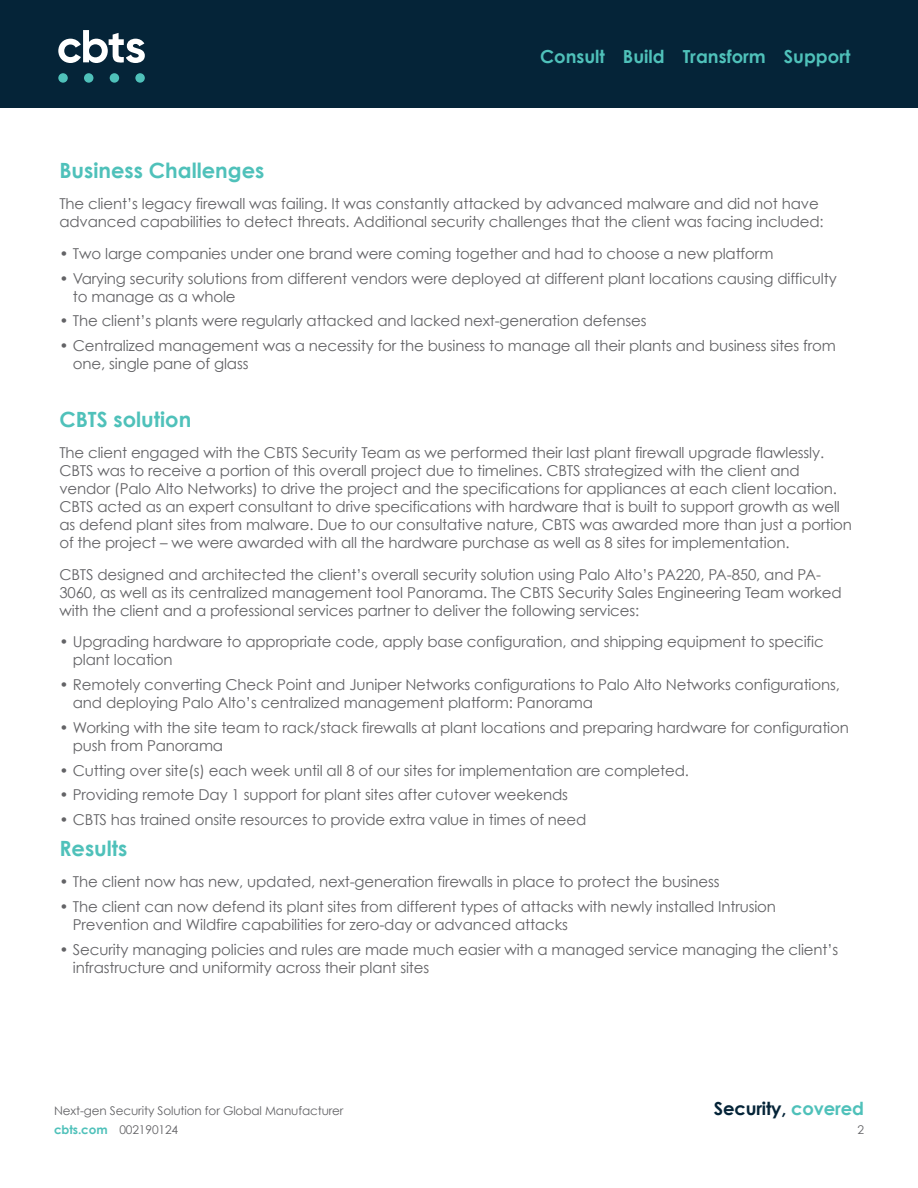
<style>
.page{position:relative;width:918px;height:1188px;background:#fff}
.page>*{position:absolute;margin:0;border:0;box-sizing:border-box;transform-origin:0 0}
.t1{font:700 21px "Century Gothic";color:#4fc1ba}
.t2{font:700 18px "Century Gothic";color:#4fc1ba}
.t3{font:700 18px "Century Gothic";letter-spacing:-.01em;color:#052438}
.body_copy{font:15px/18px "Century Gothic";letter-spacing:-.01em;color:#636366}
.t4{font:12px "Century Gothic";letter-spacing:-.01em;color:#636366}
.s1{color:#4fc1ba}
.s2{font-weight:700;color:#4fc1ba}
</style>
<div class="page">
<div style="left:0;top:0;width:918px;height:108px;background:#052438"></div>
<svg style="left:58px;top:30px;width:87px;height:33px"></svg>
<div style="left:58px;top:73px;width:10px;height:10px;background:#4fc1ba;border-radius:50%"></div>
<div style="left:84px;top:73px;width:9px;height:10px;background:#4fc1ba;border-radius:50%"></div>
<div style="left:110px;top:73px;width:9px;height:10px;background:#4fc1ba;border-radius:50%"></div>
<div style="left:135px;top:73px;width:10px;height:10px;background:#4fc1ba;border-radius:50%"></div>
<p class="t2" style="left:540px;top:45px;width:312px">Consult Build Transform Support</p>
<h3 class="t1" style="left:59px;top:157px;width:206px">Business Challenges</h3>
<h3 class="body_copy" style="left:59px;top:195px;width:766px">The client’s legacy firewall was failing. It was constantly attacked by advanced malware and did not have advanced capabilities to detect threats. Additional security challenges that the client was facing included:</h3>
<p class="body_copy" style="left:59px;top:244px;width:716px">• Two large companies under one brand were coming together and had to choose a new platform</p>
<p class="body_copy" style="left:73px;top:269px;width:765px;text-indent:-14px">• Varying security solutions from different vendors were deployed at different plant locations causing difficulty to manage as a whole</p>
<p class="body_copy" style="left:59px;top:312px;width:589px">• The client’s plants were regularly attacked and lacked next-generation defenses</p>
<p class="body_copy" style="left:73px;top:336px;width:764px;text-indent:-14px">• Centralized management was a necessity for the business to manage all their plants and business sites from one, single pane of glass</p>
<h3 class="t1" style="left:59px;top:406px;width:133px">CBTS solution</h3>
<p class="body_copy" style="left:59px;top:444px;width:794px">The client engaged with the CBTS Security Team as we performed their last plant firewall upgrade flawlessly.<br>CBTS was to receive a portion of this overall project due to timelines. CBTS strategized with the client and vendor (Palo Alto Networks) to drive the project and the specifications for appliances at each client location.<br>CBTS acted as an expert consultant to drive specifications with hardware that is built to support growth as well as defend plant sites from malware. Due to our consultative nature, CBTS was awarded more than just a portion of the project – we were awarded with all the hardware purchase as well as 8 sites for implementation.</p>
<p class="body_copy" style="left:59px;top:565px;width:784px">CBTS designed and architected the client’s overall security solution using Palo Alto’s PA220, PA-850, and PA-<br>3060, as well as its centralized management tool Panorama. The CBTS Security Sales Engineering Team worked with the client and a professional services partner to deliver the following services:</p>
<p class="body_copy" style="left:73px;top:633px;width:752px;text-indent:-14px">• Upgrading hardware to appropriate code, apply base configuration, and shipping equipment to specific plant location</p>
<p class="body_copy" style="left:73px;top:675px;width:769px;text-indent:-14px">• Remotely converting Check Point and Juniper Networks configurations to Palo Alto Networks configurations, and deploying Palo Alto’s centralized management platform: Panorama</p>
<p class="body_copy" style="left:73px;top:718px;width:778px;text-indent:-14px">• Working with the site team to rack/stack firewalls at plant locations and preparing hardware for configuration push from Panorama</p>
<p class="body_copy" style="left:59px;top:761px;width:631px">• Cutting over site(s) each week until all 8 of our sites for implementation are completed.</p>
<p class="body_copy" style="left:59px;top:786px;width:510px">• Providing remote Day 1 support for plant sites after cutover weekends</p>
<p class="body_copy" style="left:59px;top:810px;width:529px">• CBTS has trained onsite resources to provide extra value in times of need</p>
<h3 class="t1" style="left:59px;top:835px;width:70px">Results</h3>
<p class="body_copy" style="left:59px;top:873px;width:662px">• The client now has new, updated, next-generation firewalls in place to protect the business</p>
<p class="body_copy" style="left:73px;top:897px;width:705px;text-indent:-14px">• The client can now defend its plant sites from different types of attacks with newly installed Intrusion<br>Prevention and Wildfire capabilities for zero-day or advanced attacks</p>
<p class="body_copy" style="left:73px;top:940px;width:767px;text-indent:-14px">• Security managing policies and rules are made much easier with a managed service managing the client’s infrastructure and uniformity across their plant sites</p>
<p class="t4" style="left:54px;top:1104px;width:291px">Next-gen Security Solution for Global Manufacturer</p>
<p class="t3" style="left:714px;top:1097px;width:152px">Security, <span class="s1">covered</span></p>
<p class="t4" style="left:54px;top:1122px;width:126px"><span class="s2">cbts.com</span> 002190124</p>
<p class="t4" style="left:857px;top:1122px;width:8px">2</p>
</div>
